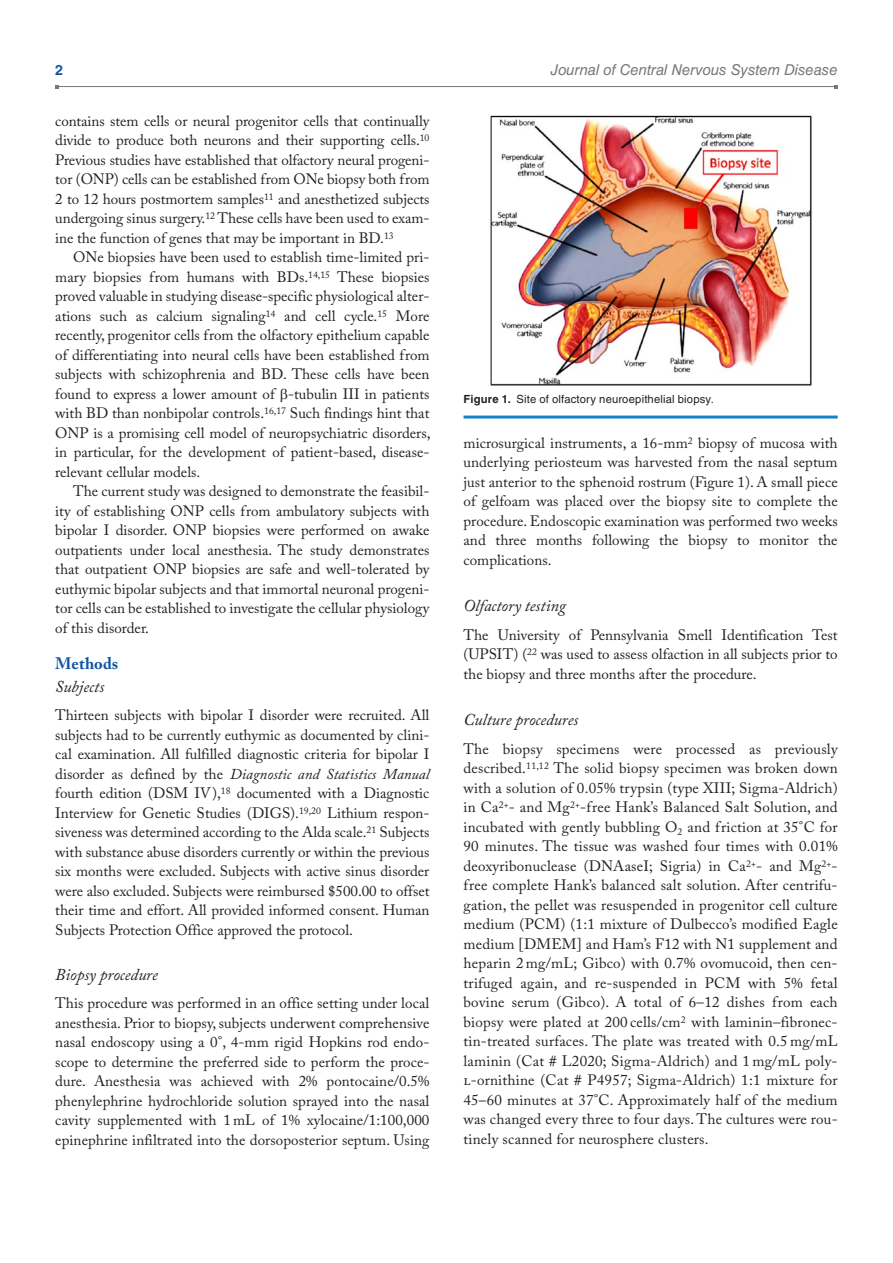
<style>
.page{position:relative;width:893px;height:1263px;background:#fff}
.page>*{position:absolute;margin:0;border:0;box-sizing:border-box;transform-origin:0 0}
.t1{font:italic 16.5px "Adobe Caslon Pro";color:#231f20}
.t2{font:700 16.5px "Adobe Caslon Pro";letter-spacing:.005em;color:#1055a4}
.t3{font:15px/19.5px "Adobe Caslon Pro";color:#231f20;text-align:justify}
.t4{font:italic 15px "Helvetica LT Std";letter-spacing:-.005em;color:#76787b}
.t5{font:700 14.25px "Helvetica LT Std";color:#1055a4}
.t6{font:11.25px "Helvetica LT Std";letter-spacing:.015em;color:#231f20}
.s1{font-style:italic}
.s2{font-weight:700}
</style>
<div class="page">
<hr style="left:57px;top:86px;width:779px;height:1px;background:#76787b">
<hr style="left:463px;top:415px;width:375px;height:3px;background:#1582c5">
<img style="left:490px;top:115px;width:322px;height:271px">
<p class="t5" style="left:55px;top:61px;width:9px">2</p>
<p class="t4" style="left:551px;top:61px;width:288px">Journal of Central Nervous System Disease</p>
<p class="t3" style="left:55px;top:111px;width:376px">contains stem cells or neural progenitor cells that continually divide to produce both neurons and their supporting cells.<sup>10<br></sup>Previous studies have established that olfactory neural progeni&shy;tor (ONP) cells can be established from ONe biopsy both from 2 to 12 hours postmortem samples<sup>11</sup> and anesthetized subjects undergoing sinus surgery.<sup>12</sup> These cells have been used to exam&shy;ine the function of genes that may be important in BD.<sup>13</sup></p>
<p class="t3" style="left:55px;top:247px;width:377px;text-indent:18px">ONe biopsies have been used to establish time-limited pri&shy;mary biopsies from humans with BDs.<sup>14,15</sup> These biopsies proved valuable in studying disease-specific physiological alter&shy;ations such as calcium signaling<sup>14</sup> and cell cycle.<sup>15</sup> More recently, progenitor cells from the olfactory epithelium capable of differentiating into neural cells have been established from subjects with schizophrenia and BD. These cells have been found to express a lower amount of -tubulin III in patients with BD than nonbipolar controls.<sup>16,17</sup> Such findings hint that ONP is a promising cell model of neuropsychiatric disorders, in particular, for the development of patient-based, disease&shy;relevant cellular models.</p>
<p class="t3" style="left:55px;top:481px;width:376px;text-indent:18px">The current study was designed to demonstrate the feasibil&shy;ity of establishing ONP cells from ambulatory subjects with bipolar I disorder. ONP biopsies were performed on awake outpatients under local anesthesia. The study demonstrates that outpatient ONP biopsies are safe and well-tolerated by euthymic bipolar subjects and that immortal neuronal progeni&shy;tor cells can be established to investigate the cellular physiology of this disorder.</p>
<p class="t2" style="left:55px;top:654px;width:65px">Methods</p>
<p class="t1" style="left:55px;top:676px;width:50px">Subjects</p>
<p class="t3" style="left:55px;top:705px;width:376px">Thirteen subjects with bipolar I disorder were recruited. All subjects had to be currently euthymic as documented by clini&shy;cal examination. All fulfilled diagnostic criteria for bipolar I disorder as defined by the <span class="s1">Diagnostic and Statistics Manual </span>fourth edition (DSM IV),<sup>18</sup> documented with a Diagnostic Interview for Genetic Studies (DIGS).<sup>19,20</sup> Lithium respon&shy;siveness was determined according to the Alda scale.<sup>21</sup> Subjects with substance abuse disorders currently or within the previous six months were excluded. Subjects with active sinus disorder were also excluded. Subjects were reimbursed $500.00 to offset their time and effort. All provided informed consent. Human Subjects Protection Office approved the protocol.</p>
<p class="t1" style="left:55px;top:964px;width:104px">Biopsy procedure</p>
<p class="t3" style="left:55px;top:993px;width:376px">This procedure was performed in an office setting under local anesthesia. Prior to biopsy, subjects underwent comprehensive nasal endoscopy using a 0°, 4-mm rigid Hopkins rod endo&shy;scope to determine the preferred side to perform the proce&shy;dure. Anesthesia was achieved with 2% pontocaine/0.5% phenylephrine hydrochloride solution sprayed into the nasal cavity supplemented with 1 mL of 1% xylocaine/1:100,000 epinephrine infiltrated into the dorsoposterior septum. Using</p>
<p class="t6" style="left:463px;top:392px;width:252px"><span class="s2">Figure 1.</span> Site of olfactory neuroepithelial biopsy.</p>
<p class="t3" style="left:463px;top:433px;width:376px">microsurgical instruments, a 16-mm<sup>2</sup> biopsy of mucosa with underlying periosteum was harvested from the nasal septum just anterior to the sphenoid rostrum (Figure 1). A small piece of gelfoam was placed over the biopsy site to complete the procedure. Endoscopic examination was performed two weeks and three months following the biopsy to monitor the complications.</p>
<p class="t1" style="left:463px;top:596px;width:104px">Olfactory testing</p>
<p class="t3" style="left:463px;top:625px;width:376px">The University of Pennsylvania Smell Identification Test (UPSIT) (<sup>22</sup> was used to assess olfaction in all subjects prior to the biopsy and three months after the procedure.</p>
<p class="t1" style="left:463px;top:710px;width:116px">Culture procedures</p>
<p class="t3" style="left:463px;top:739px;width:376px">The biopsy specimens were processed as previously described.<sup>11,12</sup> The solid biopsy specimen was broken down with a solution of 0.05% trypsin (type XIII; Sigma-Aldrich) in Ca<sup>2+</sup>- and Mg<sup>2+</sup>-free Hank’s Balanced Salt Solution, and incubated with gently bubbling O<sub>2</sub> and friction at 35°C for 90 minutes. The tissue was washed four times with 0.01% deoxyribonuclease (DNAaseI; Sigria) in Ca<sup>2+</sup>- and Mg<sup>2+</sup>- free complete Hank’s balanced salt solution. After centrifu&shy;gation, the pellet was resuspended in progenitor cell culture medium (PCM) (1:1 mixture of Dulbecco’s modified Eagle medium [DMEM] and Ham’s F12 with N1 supplement and heparin 2 mg/mL; Gibco) with 0.7% ovomucoid, then cen&shy;trifuged again, and re-suspended in PCM with 5% fetal bovine serum (Gibco). A total of 6–12 dishes from each biopsy were plated at 200 cells/cm<sup>2</sup> with laminin–fibronec&shy;tin-treated surfaces. The plate was treated with 0.5 mg/mL laminin (Cat # L2020; Sigma-Aldrich) and 1 mg/mL poly&shy;l-ornithine (Cat # P4957; Sigma-Aldrich) 1:1 mixture for 45–60 minutes at 37°C. Approximately half of the medium was changed every three to four days. The cultures were rou&shy;tinely scanned for neurosphere clusters.</p>
</div>
